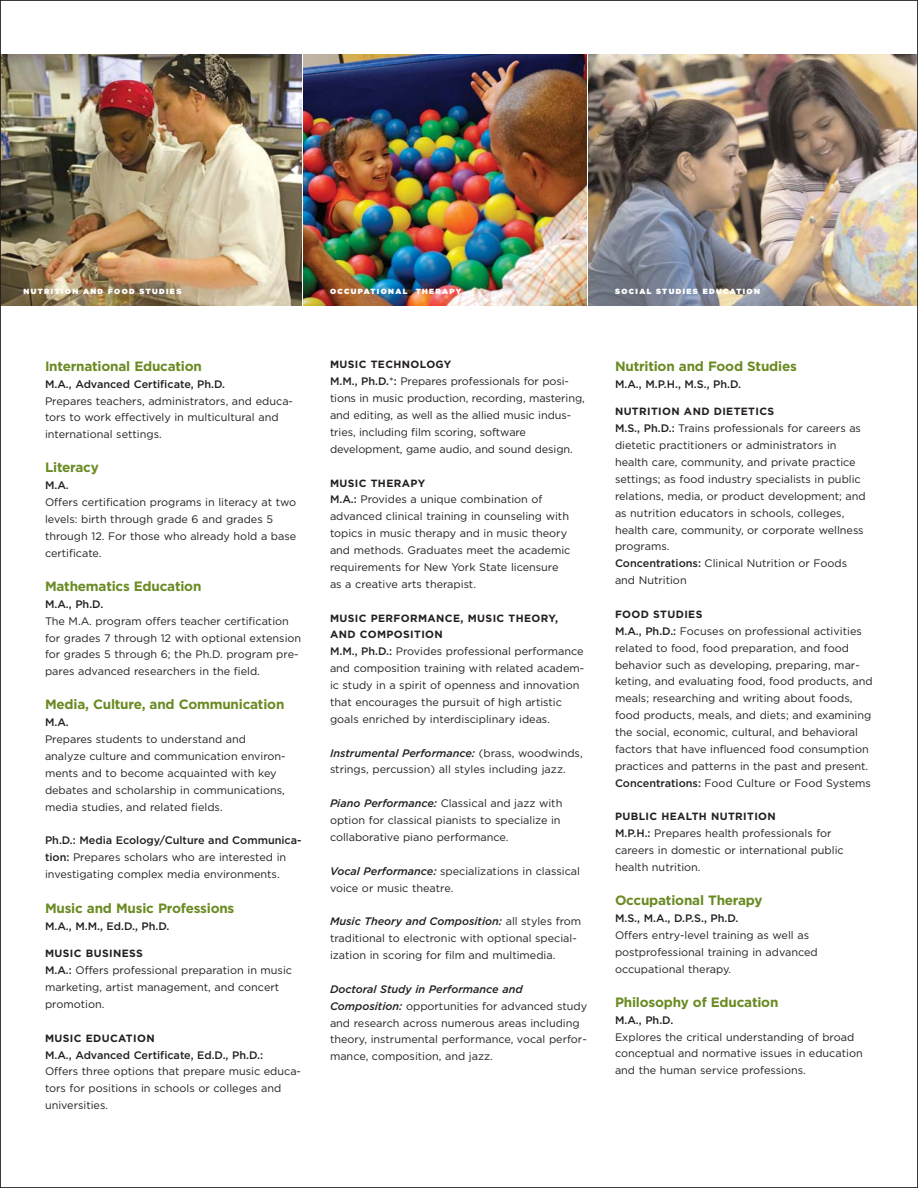
<style>
.page{position:relative;width:918px;height:1188px;background:#fff}
.page>*{position:absolute;margin:0;border:0;box-sizing:border-box;transform-origin:0 0}
.t1{font:700 13.5px "Gotham";letter-spacing:-.015em;color:#6a8a22}
.t2{font:10.8px/17px "Gotham";color:#231f20}
.t3{font:500 10.8px "Gotham";color:#231f20}
.t4{font:700 10.5px/16.8px "Gotham";letter-spacing:.035em;color:#231f20}
.t5{font:900 7.5px "Gotham";letter-spacing:.18em;color:#fff}
.s1{font-weight:500}
.s2{font-weight:500;font-style:italic}
</style>
<div class="page">
<img style="left:2px;top:54px;width:300px;height:252px">
<img style="left:303px;top:54px;width:283px;height:252px">
<img style="left:588px;top:54px;width:328px;height:252px">
<p class="t5" style="left:24px;top:289px;width:159px">NUTRITION AND FOOD STUDIES</p>
<p class="t1" style="left:45px;top:361px;width:158px">International Education</p>
<p class="t3" style="left:45px;top:380px;width:182px">M.A., Advanced Certificate, Ph.D.</p>
<p class="t2" style="left:45px;top:393px;width:250px">Prepares teachers, administrators, and educa&shy;tors to work effectively in multicultural and international settings.</p>
<p class="t1" style="left:45px;top:463px;width:55px">Literacy</p>
<p class="t3" style="left:45px;top:481px;width:25px">M.A.</p>
<p class="t2" style="left:45px;top:495px;width:253px">Offers certification programs in literacy at two levels: birth through grade 6 and grades 5 through 12. For those who already hold a base certificate.</p>
<p class="t1" style="left:45px;top:581px;width:158px">Mathematics Education</p>
<p class="t3" style="left:45px;top:600px;width:60px">M.A., Ph.D.</p>
<p class="t2" style="left:45px;top:613px;width:258px">The M.A. program offers teacher certification for grades 7 through 12 with optional extension for grades 5 through 6; the Ph.D. program pre&shy;pares advanced researchers in the field.</p>
<p class="t1" style="left:45px;top:700px;width:241px">Media, Culture, and Communication</p>
<p class="t3" style="left:45px;top:718px;width:25px">M.A.</p>
<p class="t2" style="left:45px;top:732px;width:242px">Prepares students to understand and analyze culture and communication environ&shy;ments and to become acquainted with key debates and scholarship in communications, media studies, and related fields.</p>
<p class="t2" style="left:45px;top:833px;width:258px"><span class="s1">Ph.D.: Media Ecology/Culture and Communica&shy;tion:</span> Prepares scholars who are interested in investigating complex media environments.</p>
<p class="t1" style="left:45px;top:903px;width:191px">Music and Music Professions</p>
<p class="t3" style="left:45px;top:922px;width:126px">M.A., M.M., Ed.D., Ph.D.</p>
<p class="t4" style="left:45px;top:946px;width:99px">MUSIC BUSINESS</p>
<p class="t2" style="left:45px;top:963px;width:249px"><span class="s1">M.A.:</span> Offers professional preparation in music marketing, artist management, and concert promotion.</p>
<p class="t4" style="left:45px;top:1030px;width:111px">MUSIC EDUCATION</p>
<p class="t3" style="left:45px;top:1051px;width:220px">M.A., Advanced Certificate, Ed.D., Ph.D.:</p>
<p class="t2" style="left:45px;top:1064px;width:258px">Offers three options that prepare music educa&shy;tors for positions in schools or colleges and universities.</p>
<p class="t5" style="left:330px;top:289px;width:133px">OCCUPATIONAL THERAPY</p>
<p class="t5" style="left:615px;top:289px;width:146px">SOCIAL STUDIES EDUCATION</p>
<p class="t4" style="left:330px;top:357px;width:123px">MUSIC TECHNOLOGY</p>
<p class="t2" style="left:330px;top:374px;width:256px"><span class="s1">M.M., Ph.D.</span>*<span class="s1">:</span> Prepares professionals for posi&shy;tions in music production, recording, mastering, and editing, as well as the allied music indus&shy;tries, including film scoring, software development, game audio, and sound design.</p>
<p class="t4" style="left:330px;top:475px;width:97px">MUSIC THERAPY</p>
<p class="t2" style="left:330px;top:492px;width:242px"><span class="s1">M.A.:</span> Provides a unique combination of advanced clinical training in counseling with topics in music therapy and in music theory and methods. Graduates meet the academic requirements for New York State licensure as a creative arts therapist.</p>
<p class="t4" style="left:330px;top:610px;width:230px">MUSIC PERFORMANCE, MUSIC THEORY,<br>AND COMPOSITION</p>
<p class="t2" style="left:330px;top:644px;width:256px"><span class="s1">M.M., Ph.D.:</span> Provides professional performance and composition training with related academ&shy;ic study in a spirit of openness and innovation that encourages the pursuit of high artistic goals enriched by interdisciplinary ideas.</p>
<p class="t2" style="left:330px;top:745px;width:254px"><span class="s2">Instrumental Performance:</span> (brass, woodwinds, strings, percussion) all styles including jazz.</p>
<p class="t2" style="left:330px;top:796px;width:234px"><span class="s2">Piano Performance:</span> Classical and jazz with option for classical pianists to specialize in collaborative piano performance.</p>
<p class="t2" style="left:330px;top:863px;width:252px"><span class="s2">Vocal Performance:</span> specializations in classical voice or music theatre.</p>
<p class="t2" style="left:330px;top:914px;width:253px"><span class="s2">Music Theory and Composition:</span> all styles from traditional to electronic with optional special&shy;ization in scoring for film and multimedia.</p>
<p class="t2" style="left:330px;top:981px;width:259px"><span class="s2">Doctoral Study in Performance and Composition:</span> opportunities for advanced study and research across numerous areas including theory, instrumental performance, vocal perfor&shy;mance, composition, and jazz.</p>
<p class="t1" style="left:615px;top:361px;width:183px">Nutrition and Food Studies</p>
<p class="t3" style="left:615px;top:380px;width:128px">M.A., M.P.H., M.S., Ph.D.</p>
<p class="t4" style="left:615px;top:404px;width:161px">NUTRITION AND DIETETICS</p>
<p class="t2" style="left:615px;top:421px;width:252px"><span class="s1">M.S., Ph.D.:</span> Trains professionals for careers as dietetic practitioners or administrators in health care, community, and private practice settings; as food industry specialists in public relations, media, or product development; and as nutrition educators in schools, colleges, health care, community, or corporate wellness programs.<br><span class="s1">Concentrations:</span> Clinical Nutrition or Foods and Nutrition</p>
<p class="t4" style="left:615px;top:607px;width:89px">FOOD STUDIES</p>
<p class="t2" style="left:615px;top:623px;width:259px"><span class="s1">M.A., Ph.D.:</span> Focuses on professional activities related to food, food preparation, and food behavior such as developing, preparing, mar&shy;keting, and evaluating food, food products, and meals; researching and writing about foods, food products, meals, and diets; and examining the social, economic, cultural, and behavioral factors that have influenced food consumption practices and patterns in the past and present.<br><span class="s1">Concentrations:</span> Food Culture or Food Systems</p>
<p class="t4" style="left:615px;top:809px;width:162px">PUBLIC HEALTH NUTRITION</p>
<p class="t2" style="left:615px;top:826px;width:230px"><span class="s1">M.P.H.:</span> Prepares health professionals for careers in domestic or international public health nutrition.</p>
<p class="t1" style="left:615px;top:895px;width:149px">Occupational Therapy</p>
<p class="t3" style="left:615px;top:914px;width:125px">M.S., M.A., D.P.S., Ph.D.</p>
<p class="t2" style="left:615px;top:927px;width:204px">Offers entry-level training as well as postprofessional training in advanced occupational therapy.</p>
<p class="t1" style="left:615px;top:997px;width:165px">Philosophy of Education</p>
<p class="t3" style="left:615px;top:1016px;width:60px">M.A., Ph.D.</p>
<p class="t2" style="left:615px;top:1029px;width:249px">Explores the critical understanding of broad conceptual and normative issues in education and the human service professions.</p>
</div>
